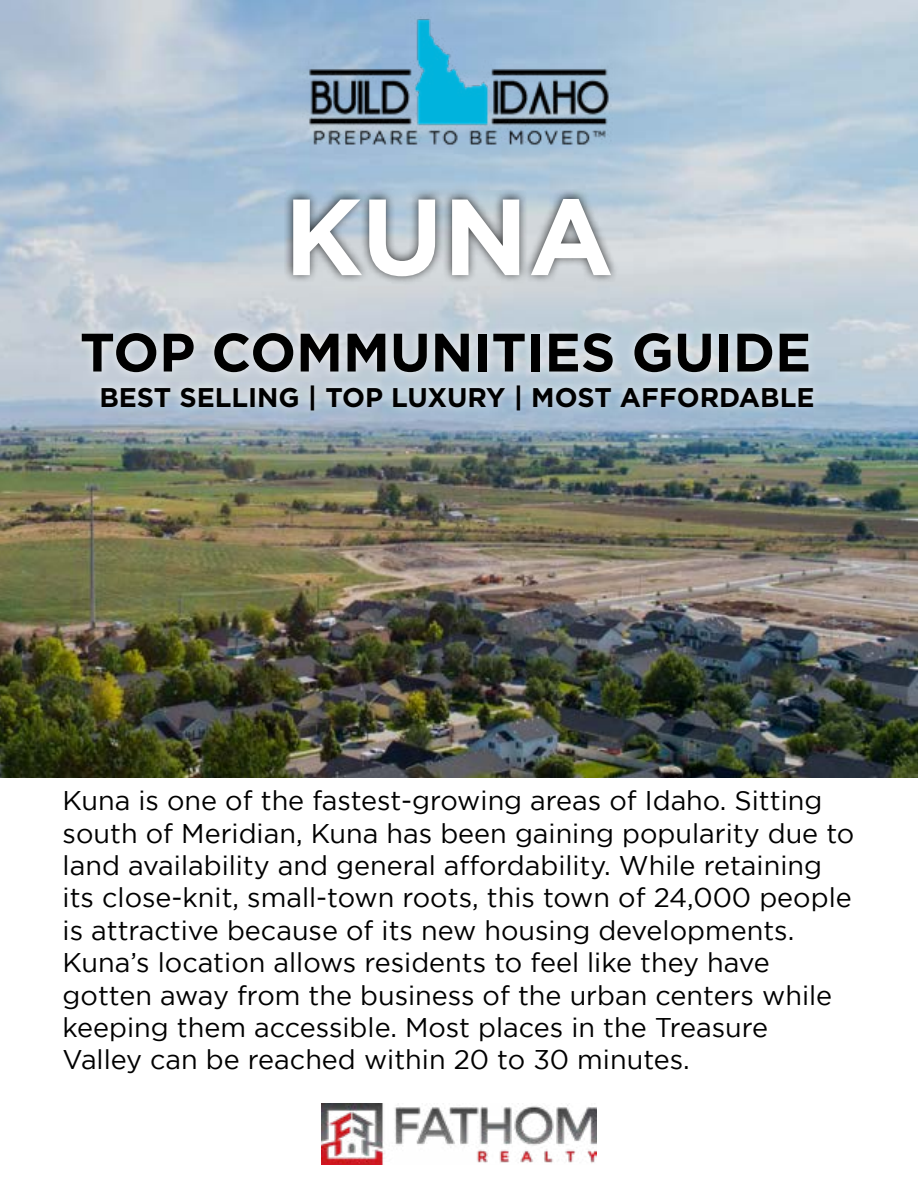
<style>
.page{position:relative;width:918px;height:1188px;background:#fff}
.page>*{position:absolute;margin:0;border:0;box-sizing:border-box;transform-origin:0 0}
.t1{font:700 108px "Gotham";color:#fff}
.t2{font:700 54px "Gotham";color:#000}
.t3{font:27px/32.4px "Gotham";color:#000}
.t4{font:700 27px "Gotham";color:#000}
</style>
<div class="page">
<img style="left:0;top:0;width:918px;height:778px">
<img style="left:290px;top:13px;width:338px;height:141px">
<div style="left:73px;top:324px;width:746px;height:58px;background:#fff;opacity:.75"></div>
<div style="left:91px;top:374px;width:731px;height:45px;background:#fff;opacity:.75"></div>
<div style="left:284px;top:189px;width:336px;height:96px;background:#000;opacity:.75"></div>
<img style="left:321px;top:1103px;width:276px;height:62px">
<h1 class="t1" style="left:284px;top:174px;width:331px">KUNA</h1>
<h2 class="t2" style="left:80px;top:321px;width:733px">TOP COMMUNITIES GUIDE</h2>
<p class="t4" style="left:99px;top:382px;width:717px">BEST SELLING | TOP LUXURY | MOST AFFORDABLE</p>
<p class="t3" style="left:63px;top:784px;width:793px">Kuna is one of the fastest-growing areas of Idaho. Sitting south of Meridian, Kuna has been gaining popularity due to land availability and general affordability. While retaining its close-knit, small-town roots, this town of 24,000 people is attractive because of its new housing developments.<br>Kuna’s location allows residents to feel like they have gotten away from the business of the urban centers while keeping them accessible. Most places in the Treasure Valley can be reached within 20 to 30 minutes.</p>
</div>
